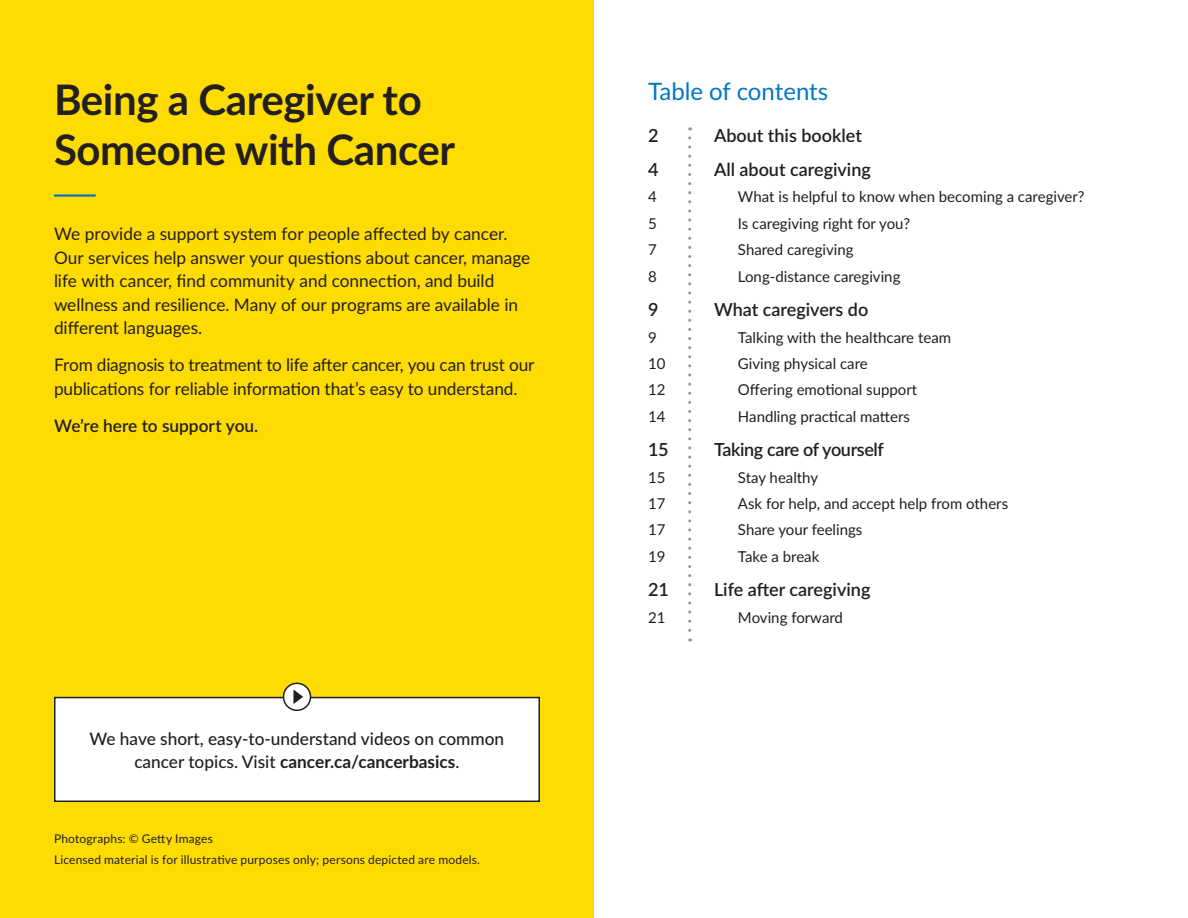
<style>
.page{position:relative;width:1188px;height:918px;background:#fff}
.page>*{position:absolute;margin:0;border:0;box-sizing:border-box;transform-origin:0 0}
.IFC-BrochTitle{font:42px/50.4px "Lato";letter-spacing:-.01em;color:#231f20}
.TOC_Title{font:24px "Lato";color:#0079c2}
.t1{font:18px "Lato";color:#231f20}
.t2{font:18px "Lato";letter-spacing:-.02em;color:#231f20}
.Deck_-_About_brochure{font:17.25px/23.5px "Lato";letter-spacing:-.005em;color:#231f20}
.IFC-Video_msg_copy{font:17.25px/23.5px "Lato";color:#231f20;text-align:center}
.t3{font:15px "Lato";color:#231f20}
.Body_Copy{font:12px "Lato";letter-spacing:.015em;color:#231f20}
</style>
<div class="page">
<div style="left:0;top:0;width:594px;height:918px;background:#ffdc01"></div>
<hr style="left:54px;top:194px;width:42px;height:3px;background:#0079c2">
<div style="left:54px;top:696px;width:486px;height:106px;background:#fff"></div>
<div style="left:284px;top:683px;width:26px;height:27px;background:#fff;border-radius:50%"></div>
<div style="left:283px;top:683px;width:28px;height:28px;border:2px solid #231f20;border-radius:50%"></div>
<svg style="left:293px;top:689px;width:10px;height:15px"></svg>
<svg style="left:688px;top:138px;width:3px;height:504px"></svg>
<h1 class="IFC-BrochTitle" style="left:54px;top:73px;width:403px">Being a Caregiver to<br>Someone with Cancer</h1>
<p class="Deck_-_About_brochure" style="left:54px;top:221px;width:478px">We provide a support system for people affected by cancer.<br>Our services help answer your questions about cancer, manage life with cancer, find community and connection, and build wellness and resilience. Many of our programs are available in different languages.</p>
<p class="Deck_-_About_brochure" style="left:54px;top:352px;width:482px">From diagnosis to treatment to life after cancer, you can trust our publications for reliable information that’s easy to understand.</p>
<p class="Deck_-_About_brochure" style="left:54px;top:413px;width:206px">We’re here to support you.</p>
<p class="IFC-Video_msg_copy" style="left:90px;top:726px;width:416px">We have short, easy-to-understand videos on common cancer topics. Visit cancer.ca/cancerbasics.</p>
<p class="Body_Copy" style="left:54px;top:830px;width:161px">Photographs: © Getty Images</p>
<p class="Body_Copy" style="left:54px;top:851px;width:428px">Licensed material is for illustrative purposes only; persons depicted are models.</p>
<h1 class="TOC_Title" style="left:648px;top:74px;width:182px">Table of contents</h1>
<p class="t1" style="left:648px;top:122px;width:12px">2</p>
<p class="t1" style="left:714px;top:122px;width:149px">About this booklet</p>
<p class="t1" style="left:648px;top:157px;width:12px">4</p>
<p class="t1" style="left:714px;top:157px;width:158px">All about caregiving</p>
<p class="t3" style="left:648px;top:186px;width:10px">4</p>
<p class="t3" style="left:738px;top:186px;width:348px">What is helpful to know when becoming a caregiver?</p>
<p class="t3" style="left:648px;top:213px;width:10px">5</p>
<p class="t3" style="left:738px;top:213px;width:174px">Is caregiving right for you?</p>
<p class="t3" style="left:648px;top:239px;width:10px">7</p>
<p class="t3" style="left:738px;top:239px;width:117px">Shared caregiving</p>
<p class="t3" style="left:648px;top:265px;width:10px">8</p>
<p class="t3" style="left:738px;top:265px;width:164px">Long-distance caregiving</p>
<p class="t1" style="left:648px;top:297px;width:12px">9</p>
<p class="t1" style="left:714px;top:297px;width:156px">What caregivers do</p>
<p class="t3" style="left:648px;top:326px;width:10px">9</p>
<p class="t3" style="left:738px;top:326px;width:215px">Talking with the healthcare team</p>
<p class="t3" style="left:648px;top:353px;width:19px">10</p>
<p class="t3" style="left:738px;top:353px;width:131px">Giving physical care</p>
<p class="t3" style="left:648px;top:379px;width:19px">12</p>
<p class="t3" style="left:738px;top:379px;width:181px">Offering emotional support</p>
<p class="t3" style="left:648px;top:406px;width:19px">14</p>
<p class="t3" style="left:738px;top:406px;width:173px">Handling practical matters</p>
<p class="t1" style="left:648px;top:437px;width:22px">15</p>
<p class="t2" style="left:714px;top:437px;width:172px">Taking care of yourself</p>
<p class="t3" style="left:648px;top:466px;width:19px">15</p>
<p class="t3" style="left:738px;top:466px;width:82px">Stay healthy</p>
<p class="t3" style="left:648px;top:493px;width:19px">17</p>
<p class="t3" style="left:738px;top:493px;width:272px">Ask for help, and accept help from others</p>
<p class="t3" style="left:648px;top:519px;width:19px">17</p>
<p class="t3" style="left:738px;top:519px;width:126px">Share your feelings</p>
<p class="t3" style="left:648px;top:546px;width:19px">19</p>
<p class="t3" style="left:738px;top:546px;width:83px">Take a break</p>
<p class="t1" style="left:648px;top:577px;width:22px">21</p>
<p class="t1" style="left:714px;top:577px;width:158px">Life after caregiving</p>
<p class="t3" style="left:648px;top:607px;width:19px">21</p>
<p class="t3" style="left:738px;top:607px;width:107px">Moving forward</p>
</div>
